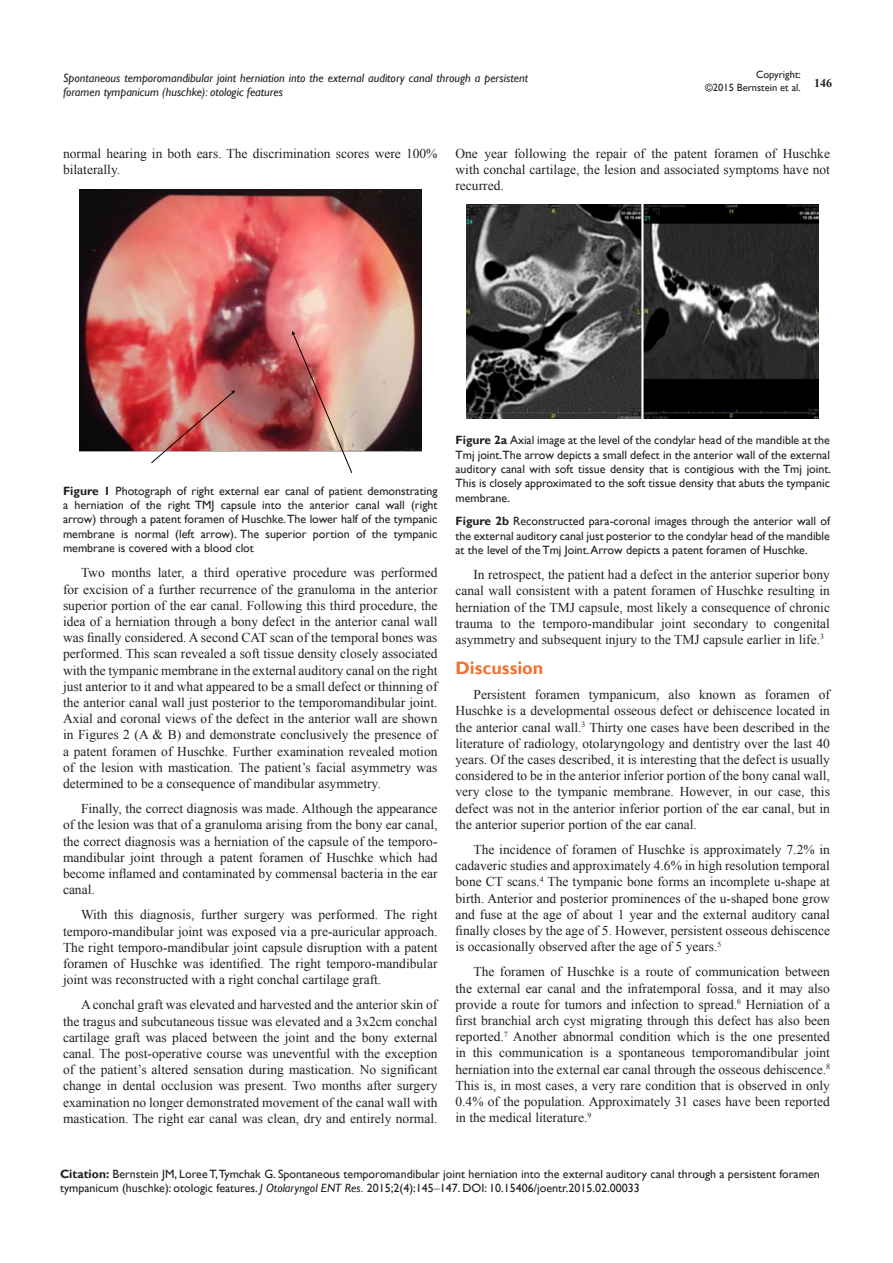
<style>
.page{position:relative;width:893px;height:1263px;background:#fff}
.page>*{position:absolute;margin:0;border:0;box-sizing:border-box;transform-origin:0 0}
.List_Paragraph{font:700 18px "Gill Sans";color:#f37331}
.t1{font:13.5px/16.2px "Times New Roman";color:#231f20;text-align:justify}
.Citation{font:12px/14.4px "Gill Sans";color:#231f20;text-align:justify}
.t2{font:italic 12px/14.4px "Gill Sans";color:#231f20}
.t3{font:700 12px "Times New Roman";color:#231f20}
.t4{font:10.5px/12.6px "Gill Sans";color:#231f20;text-align:right}
.s1{font-weight:700}
.s2{font-style:italic}
.s3{font-family:"Times New Roman"}
</style>
<div class="page">
<img style="left:79px;top:189px;width:342px;height:262px">
<svg style="left:151px;top:390px;width:84px;height:73px;background:#d38582"></svg>
<img style="left:292px;top:331px;width:61px;height:142px">
<img style="left:467px;top:205px;width:352px;height:213px">
<p class="t4" style="left:705px;top:69px;width:97px">Copyright:<br>©2015 Bernstein et al.</p>
<p class="t2" style="left:63px;top:71px;width:466px">Spontaneous temporomandibular joint herniation into the external auditory canal through a persistent foramen tympanicum (huschke): otologic features</p>
<p class="t3" style="left:814px;top:75px;width:19px">146</p>
<p class="t1" style="left:63px;top:145px;width:376px">normal hearing in both ears. The discrimination scores were 100% bilaterally.</p>
<p class="t1" style="left:455px;top:145px;width:376px">One year following the repair of the patent foramen of Huschke with conchal cartilage, the lesion and associated symptoms have not recurred.</p>
<p class="Citation" style="left:63px;top:483px;width:376px"><span class="s1">Figure 1</span> Photograph of right external ear canal of patient demonstrating a herniation of the right TMJ capsule into the anterior canal wall (right arrow) through a patent foramen of Huschke. The lower half of the tympanic membrane is normal (left arrow). The superior portion of the tympanic membrane is covered with a blood clot</p>
<p class="t1" style="left:63px;top:564px;width:376px;text-indent:18px">Two months later, a third operative procedure was performed for excision of a further recurrence of the granuloma in the anterior superior portion of the ear canal. Following this third procedure, the idea of a herniation through a bony defect in the anterior canal wall was finally considered. A second CAT scan of the temporal bones was performed. This scan revealed a soft tissue density closely associated with the tympanic membrane in the external auditory canal on the right just anterior to it and what appeared to be a small defect or thinning of the anterior canal wall just posterior to the temporomandibular joint.<br>Axial and coronal views of the defect in the anterior wall are shown in Figures 2 (A &amp; B) and demonstrate conclusively the presence of a patent foramen of Huschke. Further examination revealed motion of the lesion with mastication. The patient’s facial asymmetry was determined to be a consequence of mandibular asymmetry.</p>
<p class="t1" style="left:63px;top:800px;width:376px;text-indent:18px">Finally, the correct diagnosis was made. Although the appearance of the lesion was that of a granuloma arising from the bony ear canal, the correct diagnosis was a herniation of the capsule of the temporo&shy;mandibular joint through a patent foramen of Huschke which had become inflamed and contaminated by commensal bacteria in the ear canal.</p>
<p class="t1" style="left:63px;top:906px;width:376px;text-indent:18px">With this diagnosis, further surgery was performed. The right temporo-mandibular joint was exposed via a pre-auricular approach.<br>The right temporo-mandibular joint capsule disruption with a patent foramen of Huschke was identified. The right temporo-mandibular joint was reconstructed with a right conchal cartilage graft.</p>
<p class="t1" style="left:63px;top:996px;width:376px;text-indent:18px">A conchal graft was elevated and harvested and the anterior skin of the tragus and subcutaneous tissue was elevated and a 3x2cm conchal cartilage graft was placed between the joint and the bony external canal. The post-operative course was uneventful with the exception of the patient’s altered sensation during mastication. No significant change in dental occlusion was present. Two months after surgery examination no longer demonstrated movement of the canal wall with mastication. The right ear canal was clean, dry and entirely normal.</p>
<p class="Citation" style="left:455px;top:433px;width:377px"><span class="s1">Figure 2a</span> Axial image at the level of the condylar head of the mandible at the Tmj joint.The arrow depicts a small defect in the anterior wall of the external auditory canal with soft tissue density that is contigious with the Tmj joint.<br>This is closely approximated to the soft tissue density that abuts the tympanic membrane.</p>
<p class="Citation" style="left:455px;top:514px;width:376px"><span class="s1">Figure 2b</span> Reconstructed para-coronal images through the anterior wall of the external auditory canal just posterior to the condylar head of the mandible at the level of the Tmj Joint. Arrow depicts a patent foramen of Huschke.</p>
<p class="t1" style="left:455px;top:566px;width:376px;text-indent:18px">In retrospect, the patient had a defect in the anterior superior bony canal wall consistent with a patent foramen of Huschke resulting in herniation of the TMJ capsule, most likely a consequence of chronic trauma to the temporo-mandibular joint secondary to congenital asymmetry and subsequent injury to the TMJ capsule earlier in life.<sup>3</sup></p>
<p class="List_Paragraph" style="left:455px;top:657px;width:89px">Discussion</p>
<p class="t1" style="left:455px;top:686px;width:376px;text-indent:18px">Persistent foramen tympanicum, also known as foramen of Huschke is a developmental osseous defect or dehiscence located in the anterior canal wall.<sup>3</sup> Thirty one cases have been described in the literature of radiology, otolaryngology and dentistry over the last 40 years. Of the cases described, it is interesting that the defect is usually considered to be in the anterior inferior portion of the bony canal wall, very close to the tympanic membrane. However, in our case, this defect was not in the anterior inferior portion of the ear canal, but in the anterior superior portion of the ear canal.</p>
<p class="t1" style="left:455px;top:841px;width:376px;text-indent:18px">The incidence of foramen of Huschke is approximately 7.2% in cadaveric studies and approximately 4.6% in high resolution temporal bone CT scans.<sup>4</sup> The tympanic bone forms an incomplete u-shape at birth. Anterior and posterior prominences of the u-shaped bone grow and fuse at the age of about 1 year and the external auditory canal finally closes by the age of 5. However, persistent osseous dehiscence is occasionally observed after the age of 5 years.<sup>5</sup></p>
<p class="t1" style="left:455px;top:963px;width:376px;text-indent:18px">The foramen of Huschke is a route of communication between the external ear canal and the infratemporal fossa, and it may also provide a route for tumors and infection to spread.<sup>6</sup> Herniation of a first branchial arch cyst migrating through this defect has also been reported.<sup>7</sup> Another abnormal condition which is the one presented in this communication is a spontaneous temporomandibular joint herniation into the external ear canal through the osseous dehiscence.<sup>8<br></sup>This is, in most cases, a very rare condition that is observed in only 0.4% of the population. Approximately 31 cases have been reported in the medical literature.<sup>9</sup></p>
<p class="Citation" style="left:60px;top:1167px;width:761px"><span class="s1">Citation:</span> Bernstein JM, Loree T,Tymchak G. Spontaneous temporomandibular joint herniation into the external auditory canal through a persistent foramen tympanicum (huschke): otologic features. <span class="s2">J Otolaryngol ENT Res.</span> 2015;2(4):145<span class="s3">‒</span>147. DOI: 10.15406/joentr.2015.02.00033</p>
</div>
